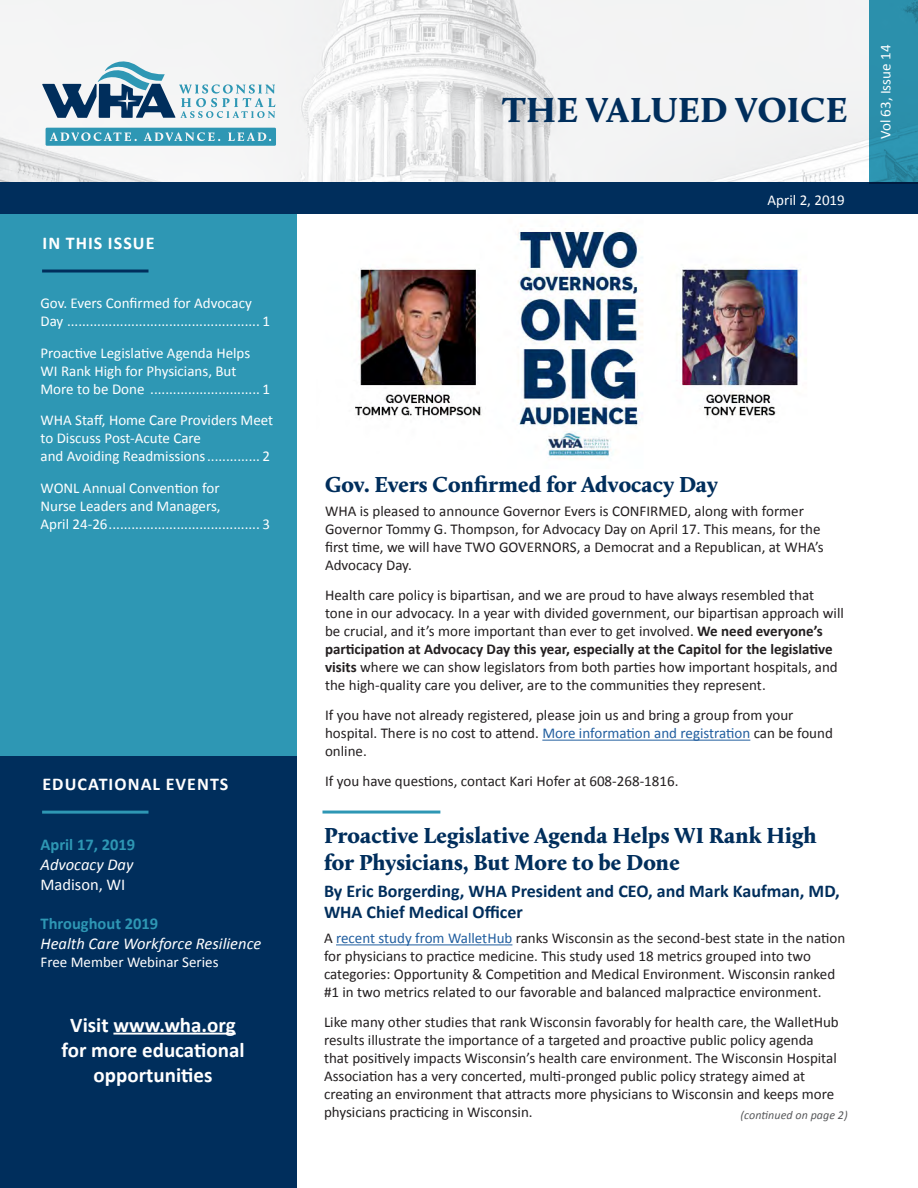
<style>
.page{position:relative;width:918px;height:1188px;background:#fff}
.page>*{position:absolute;margin:0;border:0;box-sizing:border-box;transform-origin:0 0}
.t1{font:900 36px "Calluna";letter-spacing:.015em;color:#002e5c}
.Headline{font:900 22.5px/27px "Calluna";letter-spacing:.005em;color:#002e5c}
.t2{font:700 21px/25.2px "Calibri";color:#fff;text-align:center}
.Subhead{font:700 18px/21px "Calibri";color:#002e5c}
.t3{font:700 18px "Calibri";letter-spacing:.06em;color:#fff}
.t4{font:italic 16.5px "Calibri";color:#fff}
.t5{font:700 16.5px "Calibri";color:#2e97b4}
.t6{font:16.5px "Calibri";color:#fff}
.Body_Copy{font:15px/18px "Calibri";color:#231f20}
.t7{font:15px/18px "Calibri";color:#fff}
.Continued{font:italic 12px "Calibri";letter-spacing:.005em;color:#58595b}
.s1{font-weight:700}
.s2{color:#215e9f}
</style>
<div class="page">
<img style="left:0;top:0;width:869px;height:183px">
<svg style="left:46px;top:128px;width:230px;height:18px;background:#4ba4bd"></svg>
<svg style="left:42px;top:56px;width:233px;height:62px"></svg>
<div style="left:0;top:183px;width:918px;height:31px;background:#002e5c"></div>
<div style="left:869px;top:0;width:49px;height:184px;background:#2b90ac"></div>
<div style="left:0;top:214px;width:297px;height:591px;background:#2e97b4"></div>
<div style="left:0;top:756px;width:297px;height:432px;background:#002e5c"></div>
<hr style="left:42px;top:270px;width:106px;height:3px;background:#002e5c">
<hr style="left:542px;top:740px;width:208px;height:1px;background:#215e9f">
<hr style="left:336px;top:944px;width:176px;height:1px;background:#215e9f">
<hr style="left:322px;top:811px;width:118px;height:3px;background:#2e97b4">
<hr style="left:42px;top:811px;width:106px;height:3px;background:#2e97b4">
<hr style="left:113px;top:1033px;width:123px;height:2px;background:#fff">
<img style="left:355px;top:230px;width:452px;height:229px">
<p class="t3" style="left:42px;top:231px;width:114px">IN THIS ISSUE</p>
<p class="t7" style="left:40px;top:294px;width:231px">Gov. Evers Confirmed for Advocacy<br>Day ................................................... 1</p>
<p class="t7" style="left:41px;top:343px;width:231px">Proactive Legislative Agenda Helps<br>WI Rank High for Physicians, But<br>More to be Done ............................. 1</p>
<p class="t7" style="left:41px;top:411px;width:234px">WHA Staff, Home Care Providers Meet to Discuss Post-Acute Care<br>and Avoiding Readmissions.............. 2</p>
<p class="t7" style="left:41px;top:478px;width:231px">WONL Annual Convention for<br>Nurse Leaders and Managers,<br>April 24-26........................................ 3</p>
<p class="t3" style="left:42px;top:773px;width:187px">EDUCATIONAL EVENTS</p>
<p class="t5" style="left:40px;top:834px;width:96px">April 17, 2019</p>
<p class="t4" style="left:40px;top:854px;width:94px">Advocacy Day</p>
<p class="t6" style="left:40px;top:874px;width:86px">Madison, WI</p>
<p class="t5" style="left:40px;top:913px;width:119px">Throughout 2019</p>
<p class="t4" style="left:40px;top:933px;width:222px">Health Care Workforce Resilience</p>
<p class="t7" style="left:40px;top:952px;width:180px">Free Member Webinar Series</p>
<p class="t2" style="left:61px;top:1011px;width:185px">Visit www.wha.org for more educational opportunities</p>
<p class="t1" style="left:502px;top:87px;width:347px">THE VALUED VOICE</p>
<p class="t7" style="left:768px;top:190px;width:79px">April 2, 2019</p>
<p class="t7" style="left:876px;top:139px;width:96px;rotate:-90deg">Vol 63, Issue 14</p>
<p class="Headline" style="left:325px;top:470px;width:394px">Gov. Evers Confirmed for Advocacy Day</p>
<p class="Body_Copy" style="left:325px;top:502px;width:500px">WHA is pleased to announce Governor Evers is CONFIRMED, along with former Governor Tommy G. Thompson, for Advocacy Day on April 17. This means, for the first time, we will have TWO GOVERNORS, a Democrat and a Republican, at WHA’s Advocacy Day.</p>
<p class="Body_Copy" style="left:325px;top:586px;width:520px">Health care policy is bipartisan, and we are proud to have always resembled that tone in our advocacy. In a year with divided government, our bipartisan approach will be crucial, and it’s more important than ever to get involved. <span class="s1">We need everyone’s participation at Advocacy Day this year, especially at the Capitol for the legislative visits</span> where we can show legislators from both parties how important hospitals, and the high-quality care you deliver, are to the communities they represent.</p>
<p class="Body_Copy" style="left:325px;top:706px;width:509px">If you have not already registered, please join us and bring a group from your hospital. There is no cost to attend. <span class="s2">More information and registration</span> can be found online.</p>
<p class="Body_Copy" style="left:325px;top:772px;width:355px">If you have questions, contact Kari Hofer at 608-268-1816.</p>
<p class="Headline" style="left:324px;top:821px;width:494px">Proactive Legislative Agenda Helps WI Rank High for Physicians, But More to be Done</p>
<p class="Subhead" style="left:324px;top:880px;width:517px">By Eric Borgerding, WHA President and CEO, and Mark Kaufman, MD,<br>WHA Chief Medical Officer</p>
<p class="Body_Copy" style="left:324px;top:929px;width:523px">A <span class="s2">recent study from WalletHub</span> ranks Wisconsin as the second-best state in the nation for physicians to practice medicine. This study used 18 metrics grouped into two categories: Opportunity &amp; Competition and Medical Environment. Wisconsin ranked #1 in two metrics related to our favorable and balanced malpractice environment.</p>
<p class="Body_Copy" style="left:324px;top:1013px;width:516px">Like many other studies that rank Wisconsin favorably for health care, the WalletHub results illustrate the importance of a targeted and proactive public policy agenda that positively impacts Wisconsin’s health care environment. The Wisconsin Hospital Association has a very concerted, multi-pronged public policy strategy aimed at creating an environment that attracts more physicians to Wisconsin and keeps more physicians practicing in Wisconsin.</p>
<p class="Continued" style="left:741px;top:1107px;width:109px">(continued on page 2)</p>
</div>
